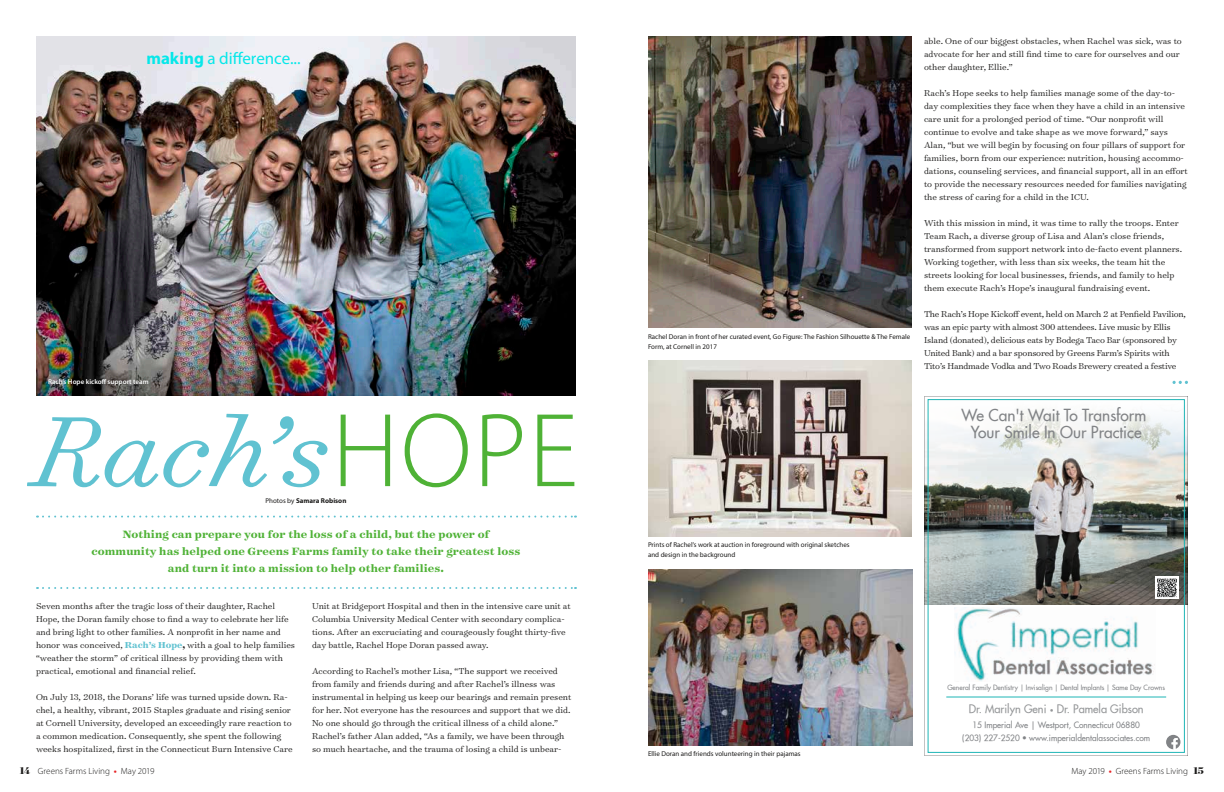
<style>
.page{position:relative;width:1224px;height:792px;background:#fff}
.page>*{position:absolute;margin:0;border:0;box-sizing:border-box;transform-origin:0 0}
.t1{font:italic 300 113.2px "Surveyor Text";color:#60c2d1}
.t2{font:17px "Myriad Pro";color:#06e7e9}
.t3{font:16px/17px "Futura";color:#818386;text-align:center}
.t4{font:700 12px/17px "Surveyor Text";letter-spacing:.01em;color:#4fb236;text-align:center}
.t5{font:11.3px "Futura";color:#949698}
.t6{font:300 9.8px/13px "Surveyor Text";color:#1c1b1a}
.t7{font:300 9.8px/13px "Surveyor Text";letter-spacing:-.02em;color:#1c1b1a}
.t8{font:300 9px "Myriad Pro";color:#1c1b1a}
.t9{font:8.5px/13.2px "Futura";color:#818386;text-align:center}
.t10{font:7px/10px "Myriad Pro";color:#1c1b1a}
.t11{font:7px "Futura";color:#818386}
.t12{font:600 7px "Myriad Pro";color:#fff}
.t13{font:700 7px "Myriad Pro";color:#1c1b1a}
.s1{font-weight:700}
.s2{font-family:"Myriad Pro";font-style:normal;font-size:106.1px;color:#4fb236}
.s3{font-weight:400}
.s4{font-weight:700;color:#60c2d1}
.s5{font-size:7px}
.s6{font-family:"Surveyor Display";font-weight:700;font-size:11px}
.s7{font-weight:700;color:#e72528}
</style>
<div class="page">
<svg style="left:924px;top:396px;width:264px;height:360px"></svg>
<div style="left:928px;top:399px;width:257px;height:354px;border:1px solid #1eb5b6"></div>
<img style="left:1155px;top:576px;width:23px;height:23px">
<img style="left:954px;top:608px;width:201px;height:74px">
<hr style="left:946px;top:697px;width:220px;height:1px;background:#1eb5b6">
<svg style="left:1166px;top:735px;width:14px;height:14px"></svg>
<div style="left:1118px;top:701px;width:37px;height:12px;background:#fff"></div>
<img style="left:36px;top:36px;width:540px;height:360px">
<svg style="left:37px;top:516px;width:539px;height:2px"></svg>
<svg style="left:37px;top:587px;width:539px;height:2px"></svg>
<svg style="left:1173px;top:381px;width:15px;height:3px"></svg>
<img style="left:648px;top:36px;width:264px;height:292px">
<img style="left:648px;top:361px;width:264px;height:176px">
<img style="left:648px;top:569px;width:264px;height:176px">
<h2 class="t2" style="left:146px;top:48px;width:156px"><span class="s1">making</span> a difference...</h2>
<p class="t12" style="left:48px;top:377px;width:102px">Rach’s Hope kickoff support team</p>
<h1 class="t1" style="left:33px;top:377px;width:547px">Rach’s<span class="s2">HOPE</span></h1>
<p class="t13" style="left:266px;top:496px;width:82px"><span class="s3">Photos by</span> Samara Robison</p>
<p class="t4" style="left:92px;top:526px;width:430px">Nothing can prepare you for the loss of a child, but the power of community has helped one Greens Farms family to take their greatest loss and turn it into a mission to help other families.</p>
<p class="t6" style="left:36px;top:599px;width:261px">Seven months after the tragic loss of their daughter, Rachel Hope, the Doran family chose to find a way to celebrate her life and bring light to other families. A nonprofit in her name and honor was conceived, <span class="s4">Rach’s Hope</span><span class="s1">,</span> with a goal to help families “weather the storm” of critical illness by providing them with practical, emotional and financial relief.</p>
<p class="t6" style="left:36px;top:690px;width:258px">On July 13, 2018, the Dorans’ life was turned upside down. Ra&shy;chel, a healthy, vibrant, 2015 Staples graduate and rising senior at Cornell University, developed an exceedingly rare reaction to a common medication. Consequently, she spent the following weeks hospitalized, first in the Connecticut Burn Intensive Care</p>
<p class="t6" style="left:312px;top:599px;width:260px">Unit at Bridgeport Hospital and then in the intensive care unit at Columbia University Medical Center with secondary complica&shy;tions. After an excruciating and courageously fought thirty-five day battle, Rachel Hope Doran passed away.</p>
<p class="t6" style="left:312px;top:664px;width:261px">According to Rachel’s mother Lisa, “The support we received from family and friends during and after Rachel’s illness was instrumental in helping us keep our bearings and remain present for her. Not everyone has the resources and support that we did.<br>No one should go through the critical illness of a child alone.” Rachel’s father Alan added, “As a family, we have been through so much heartache, and the trauma of losing a child is unbear-</p>
<p class="t10" style="left:648px;top:331px;width:264px">Rachel Doran in front of her curated event, Go Figure: The Fashion Silhouette &amp; The Female<br>Form, at Cornell in 2017</p>
<p class="t6" style="left:924px;top:34px;width:259px">able. One of our biggest obstacles, when Rachel was sick, was to advocate for her and still find time to care for ourselves and our other daughter, Ellie.”</p>
<p class="t6" style="left:924px;top:86px;width:265px">Rach’s Hope seeks to help families manage some of the day-to&shy;day complexities they face when they have a child in an intensive care unit for a prolonged period of time. “Our nonprofit will continue to evolve and take shape as we move forward,” says Alan, “but we will begin by focusing on four pillars of support for families, born from our experience: nutrition, housing accommo&shy;dations, counseling services, and financial support, all in an effort to provide the necessary resources needed for families navigating the stress of caring for a child in the ICU.</p>
<p class="t6" style="left:924px;top:216px;width:260px">With this mission in mind, it was time to rally the troops. Enter Team Rach, a diverse group of Lisa and Alan’s close friends, transformed from support network into de-facto event planners.<br>Working together, with less than six weeks, the team hit the streets looking for local businesses, friends, and family to help them execute Rach’s Hope’s inaugural fundraising event.</p>
<p class="t7" style="left:924px;top:307px;width:263px">The Rach’s Hope Kickoff event, held on March 2 at Penfield Pavilion, was an epic party with almost 300 attendees. Live music by Ellis Island (donated), delicious eats by Bodega Taco Bar (sponsored by United Bank) and a bar sponsored by Greens Farm’s Spirits with Tito’s Handmade Vodka and Two Roads Brewery created a festive</p>
<h3 class="t3" style="left:962px;top:407px;width:186px">We Can't Wait To Transform<br>Your Smile In Our Practice</h3>
<p class="t10" style="left:648px;top:540px;width:203px">Prints of Rachel’s work at auction in foreground with original sketches and design in the background</p>
<p class="t10" style="left:648px;top:749px;width:154px">Ellie Doran and friends volunteering in their pajamas</p>
<p class="t11" style="left:947px;top:683px;width:219px">General Family Dentistry | Invisalign | Dental Implants | Same Day Crowns</p>
<p class="t5" style="left:969px;top:701px;width:176px">Dr. Marilyn Geni <span class="s5">•</span> Dr. Pamela Gibson</p>
<p class="t9" style="left:962px;top:718px;width:189px">15 Imperial Ave | Westport, Connecticut 06880 (203) 227-2520 • www.imperialdentalassociates.com</p>
<p class="t8" style="left:20px;top:765px;width:136px"><span class="s6">14</span> Greens Farms Living <span class="s7">•</span> May 2019</p>
<p class="t8" style="left:1072px;top:765px;width:134px">May 2019 <span class="s7">•</span> Greens Farms Living <span class="s6">15</span></p>
</div>
